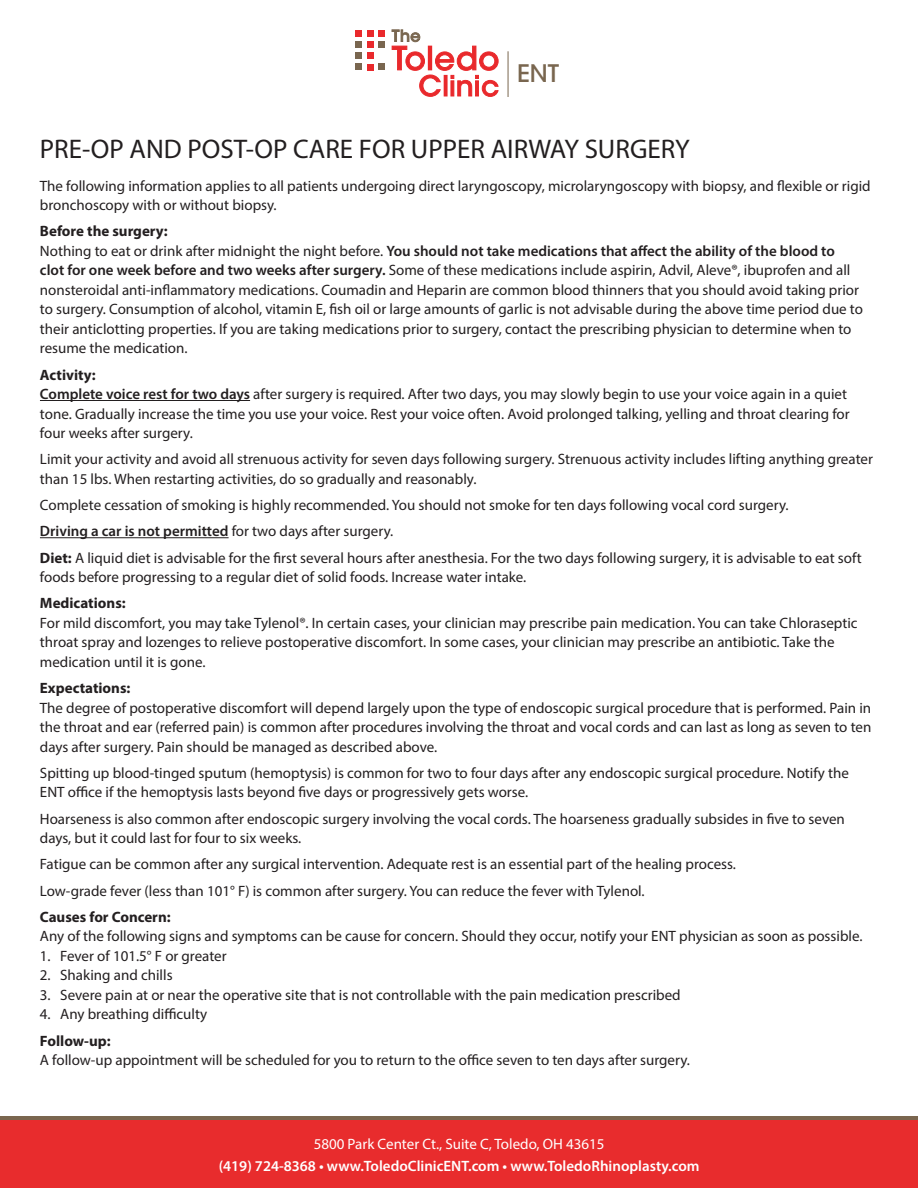
<style>
.page{position:relative;width:918px;height:1188px;background:#fff}
.page>*{position:absolute;margin:0;border:0;box-sizing:border-box;transform-origin:0 0}
.Line_Descriptor_copy{font:27px "Myriad Pro";color:#231f20}
.t1{font:500 24px "ITC Avant Garde Std";color:#79664f}
.Line_Descriptor_copy-2{font:15px/19.5px "Myriad Pro";color:#231f20}
.Line_Descriptor_copy-3{font:700 15px "Myriad Pro";color:#231f20}
.t2{font:600 15px "Myriad Pro";color:#fff}
.Line_Descriptor_copy-4{font:600 15px "Myriad Pro";color:#231f20}
.t3{font:15px "Myriad Pro";color:#fff}
.s1{font-weight:600}
.s2{font-weight:400}
.s3{font-weight:700}
</style>
<div class="page">
<hr style="left:508px;top:51px;width:1px;height:46px;background:#79664f">
<svg style="left:392px;top:29px;width:107px;height:68px"></svg>
<svg style="left:356px;top:30px;width:17px;height:6px"></svg>
<div style="left:378px;top:30px;width:7px;height:6px;background:#e9292c"></div>
<div style="left:356px;top:41px;width:6px;height:7px;background:#79664f"></div>
<div style="left:367px;top:41px;width:6px;height:7px;background:#e9292c"></div>
<svg style="left:356px;top:53px;width:17px;height:17px"></svg>
<div style="left:378px;top:64px;width:7px;height:6px;background:#79664f"></div>
<div style="left:378px;top:41px;width:7px;height:7px;background:#79664f"></div>
<hr style="left:40px;top:400px;width:210px;height:1px;background:#231f20">
<hr style="left:40px;top:537px;width:189px;height:1px;background:#231f20">
<div style="left:0;top:1116px;width:918px;height:72px;background:#7a664f"></div>
<div style="left:0;top:1120px;width:918px;height:68px;background:#e82c2d"></div>
<p class="t1" style="left:517px;top:59px;width:44px">ENT</p>
<p class="Line_Descriptor_copy" style="left:40px;top:132px;width:651px">PRE-OP AND POST-OP CARE FOR UPPER AIRWAY SURGERY</p>
<p class="Line_Descriptor_copy-2" style="left:40px;top:175px;width:832px">The following information applies to all patients undergoing direct laryngoscopy, microlaryngoscopy with biopsy, and flexible or rigid bronchoscopy with or without biopsy.</p>
<p class="Line_Descriptor_copy-3" style="left:40px;top:221px;width:129px">Before the surgery:</p>
<p class="Line_Descriptor_copy-2" style="left:40px;top:241px;width:825px">Nothing to eat or drink after midnight the night before. <span class="s1">You should not take medications that affect the ability of the blood to<br>clot for one week before and two weeks after surgery.</span> Some of these medications include aspirin, Advil, Aleve®, ibuprofen and all nonsteroidal anti-inflammatory medications. Coumadin and Heparin are common blood thinners that you should avoid taking prior to surgery. Consumption of alcohol, vitamin E, fish oil or large amounts of garlic is not advisable during the above time period due to their anticlotting properties. If you are taking medications prior to surgery, contact the prescribing physician to determine when to resume the medication.</p>
<p class="Line_Descriptor_copy-3" style="left:40px;top:365px;width:57px">Activity:</p>
<p class="Line_Descriptor_copy-2" style="left:40px;top:384px;width:811px"><span class="s1">Complete voice rest for two days</span> after surgery is required. After two days, you may slowly begin to use your voice again in a quiet tone. Gradually increase the time you use your voice. Rest your voice often. Avoid prolonged talking, yelling and throat clearing for four weeks after surgery.</p>
<p class="Line_Descriptor_copy-2" style="left:40px;top:449px;width:835px">Limit your activity and avoid all strenuous activity for seven days following surgery. Strenuous activity includes lifting anything greater than 15 lbs. When restarting activities, do so gradually and reasonably.</p>
<p class="Line_Descriptor_copy-2" style="left:40px;top:495px;width:750px">Complete cessation of smoking is highly recommended. You should not smoke for ten days following vocal cord surgery.</p>
<p class="Line_Descriptor_copy-4" style="left:40px;top:522px;width:355px">Driving a car is not permitted <span class="s2">for two days after surgery.</span></p>
<p class="Line_Descriptor_copy-2" style="left:40px;top:547px;width:823px"><span class="s3">Diet:</span> A liquid diet is advisable for the first several hours after anesthesia. For the two days following surgery, it is advisable to eat soft foods before progressing to a regular diet of solid foods. Increase water intake.</p>
<p class="Line_Descriptor_copy-3" style="left:40px;top:593px;width:87px">Medications:</p>
<p class="Line_Descriptor_copy-2" style="left:40px;top:613px;width:819px">For mild discomfort, you may take Tylenol®. In certain cases, your clinician may prescribe pain medication. You can take Chloraseptic throat spray and lozenges to relieve postoperative discomfort. In some cases, your clinician may prescribe an antibiotic. Take the medication until it is gone.</p>
<p class="Line_Descriptor_copy-3" style="left:40px;top:678px;width:92px">Expectations:</p>
<p class="Line_Descriptor_copy-2" style="left:40px;top:697px;width:833px;text-align:justify">The degree of postoperative discomfort will depend largely upon the type of endoscopic surgical procedure that is performed. Pain in the throat and ear (referred pain) is common after procedures involving the throat and vocal cords and can last as long as seven to ten days after surgery. Pain should be managed as described above.</p>
<p class="Line_Descriptor_copy-2" style="left:40px;top:763px;width:810px">Spitting up blood-tinged sputum (hemoptysis) is common for two to four days after any endoscopic surgical procedure. Notify the<br>ENT office if the hemoptysis lasts beyond five days or progressively gets worse.</p>
<p class="Line_Descriptor_copy-2" style="left:40px;top:808px;width:807px">Hoarseness is also common after endoscopic surgery involving the vocal cords. The hoarseness gradually subsides in five to seven days, but it could last for four to six weeks.</p>
<p class="Line_Descriptor_copy-2" style="left:40px;top:854px;width:698px">Fatigue can be common after any surgical intervention. Adequate rest is an essential part of the healing process.</p>
<p class="Line_Descriptor_copy-2" style="left:40px;top:880px;width:606px">Low-grade fever (less than 101° F) is common after surgery. You can reduce the fever with Tylenol.</p>
<p class="Line_Descriptor_copy-3" style="left:40px;top:907px;width:132px">Causes for Concern:</p>
<p class="Line_Descriptor_copy-2" style="left:40px;top:926px;width:824px">Any of the following signs and symptoms can be cause for concern. Should they occur, notify your ENT physician as soon as possible.</p>
<p class="Line_Descriptor_copy-2" style="left:40px;top:946px;width:188px">1. Fever of 101.5° F or greater</p>
<p class="Line_Descriptor_copy-2" style="left:40px;top:965px;width:134px">2. Shaking and chills</p>
<p class="Line_Descriptor_copy-2" style="left:40px;top:985px;width:642px">3. Severe pain at or near the operative site that is not controllable with the pain medication prescribed</p>
<p class="Line_Descriptor_copy-2" style="left:40px;top:1004px;width:169px">4. Any breathing difficulty</p>
<p class="Line_Descriptor_copy-3" style="left:40px;top:1031px;width:72px">Follow-up:</p>
<p class="Line_Descriptor_copy-2" style="left:40px;top:1050px;width:652px">A follow-up appointment will be scheduled for you to return to the office seven to ten days after surgery.</p>
<p class="t3" style="left:314px;top:1135px;width:292px">5800 Park Center Ct., Suite C, Toledo, OH 43615</p>
<p class="t2" style="left:219px;top:1156px;width:482px">(419) 724-8368 • www.ToledoClinicENT.com • www.ToledoRhinoplasty.com</p>
</div>
